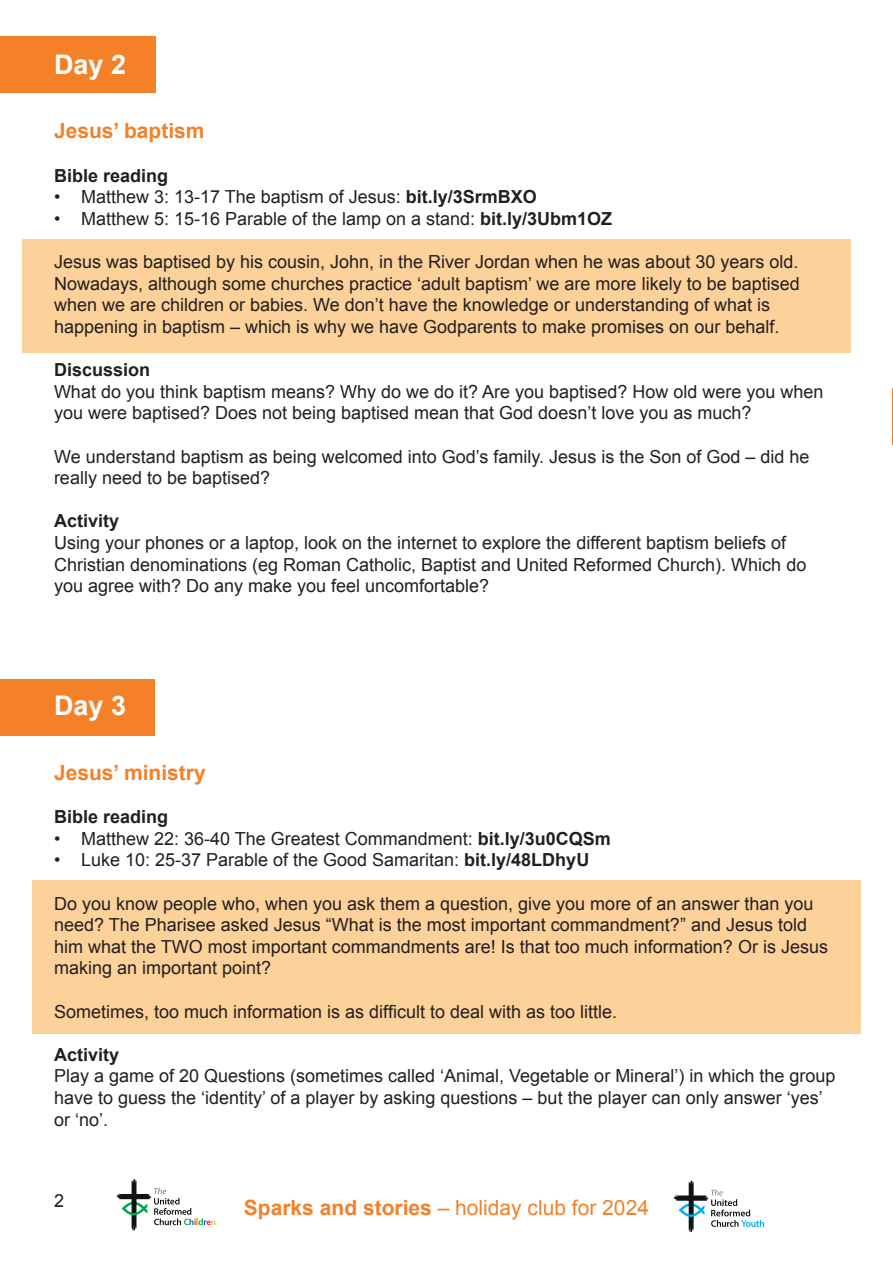
<style>
.page{position:relative;width:893px;height:1263px;background:#fff}
.page>*{position:absolute;margin:0;border:0;box-sizing:border-box;transform-origin:0 0}
.t1{font:700 27px "Arial";color:#fff}
.t2{font:21px "Arial";color:#f48028}
.t3{font:700 21px "Arial";color:#f48028}
.t4{font:18px/21.6px "Arial";color:#231f20}
.t5{font:700 18px "Arial";color:#231f20}
.s1{font-weight:700}
</style>
<div class="page">
<svg style="left:117px;top:1179px;width:98px;height:51px"></svg>
<svg style="left:674px;top:1181px;width:90px;height:51px"></svg>
<div style="left:32px;top:880px;width:829px;height:153px;background:#fcd19a"></div>
<div style="left:22px;top:239px;width:828px;height:114px;background:#fcd19a"></div>
<hr style="left:892px;top:388px;width:1px;height:57px;background:#f48028">
<div style="left:0;top:679px;width:154px;height:57px;background:#f48028"></div>
<div style="left:0;top:36px;width:155px;height:57px;background:#f48028"></div>
<p class="t1" style="left:54px;top:46px;width:74px">Day 2</p>
<p class="t3" style="left:54px;top:117px;width:152px">Jesus’ baptism</p>
<p class="t5" style="left:54px;top:163px;width:116px">Bible reading</p>
<p class="t4" style="left:54px;top:186px;width:484px">• Matthew 3: 13-17 The baptism of Jesus: <span class="s1">bit.ly/3SrmBXO</span></p>
<p class="t4" style="left:54px;top:208px;width:560px">• Matthew 5: 15-16 Parable of the lamp on a stand: <span class="s1">bit.ly/3Ubm1OZ</span></p>
<p class="t4" style="left:54px;top:251px;width:747px">Jesus was baptised by his cousin, John, in the River Jordan when he was about 30 years old.<br>Nowadays, although some churches practice ‘adult baptism’ we are more likely to be baptised when we are children or babies. We don’t have the knowledge or understanding of what is happening in baptism – which is why we have Godparents to make promises on our behalf.</p>
<p class="t5" style="left:54px;top:358px;width:98px">Discussion</p>
<p class="t4" style="left:54px;top:381px;width:771px">What do you think baptism means? Why do we do it? Are you baptised? How old were you when you were baptised? Does not being baptised mean that God doesn’t love you as much?</p>
<p class="t4" style="left:54px;top:446px;width:757px">We understand baptism as being welcomed into God’s family. Jesus is the Son of God – did he really need to be baptised?</p>
<p class="t5" style="left:54px;top:509px;width:67px">Activity</p>
<p class="t4" style="left:54px;top:532px;width:754px">Using your phones or a laptop, look on the internet to explore the different baptism beliefs of<br>Christian denominations (eg Roman Catholic, Baptist and United Reformed Church). Which do you agree with? Do any make you feel uncomfortable?</p>
<p class="t1" style="left:54px;top:688px;width:74px">Day 3</p>
<p class="t3" style="left:54px;top:759px;width:153px">Jesus’ ministry</p>
<p class="t5" style="left:54px;top:805px;width:116px">Bible reading</p>
<p class="t4" style="left:54px;top:828px;width:558px">• Matthew 22: 36-40 The Greatest Commandment: <span class="s1">bit.ly/3u0CQSm</span></p>
<p class="t4" style="left:54px;top:849px;width:537px">• Luke 10: 25-37 Parable of the Good Samaritan: <span class="s1">bit.ly/48LDhyU</span></p>
<p class="t4" style="left:54px;top:893px;width:775px">Do you know people who, when you ask them a question, give you more of an answer than you need? The Pharisee asked Jesus “What is the most important commandment?” and Jesus told him what the TWO most important commandments are! Is that too much information? Or is Jesus making an important point?</p>
<p class="t4" style="left:54px;top:1001px;width:565px">Sometimes, too much information is as difficult to deal with as too little.</p>
<p class="t5" style="left:54px;top:1042px;width:67px">Activity</p>
<p class="t4" style="left:54px;top:1065px;width:783px">Play a game of 20 Questions (sometimes called ‘Animal, Vegetable or Mineral’) in which the group have to guess the ‘identity’ of a player by asking questions – but the player can only answer ‘yes’ or ‘no’.</p>
<p class="t4" style="left:54px;top:1190px;width:12px">2</p>
<p class="t2" style="left:244px;top:1193px;width:407px"><span class="s1">Sparks and stories</span> – holiday club for 2024</p>
</div>
